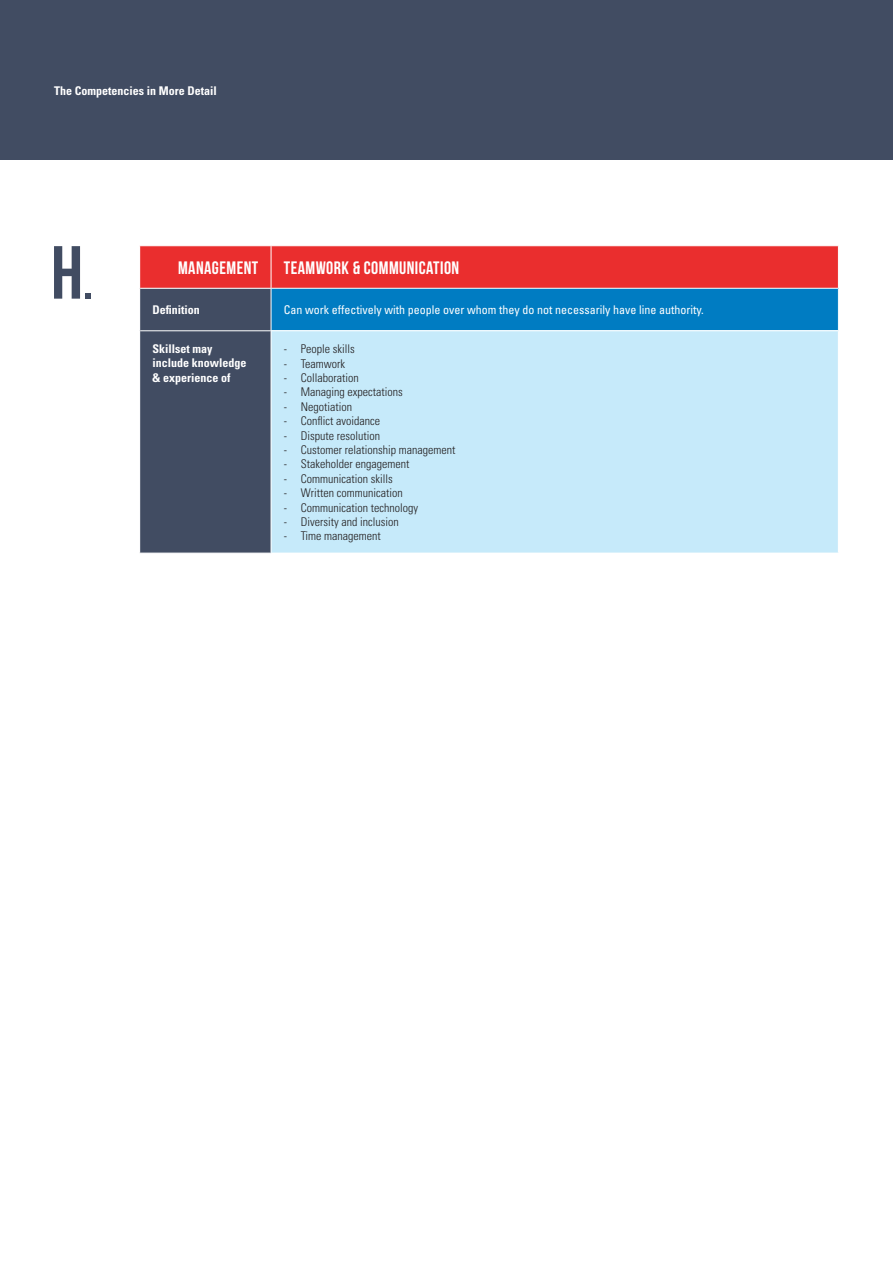
<style>
.page{position:relative;width:893px;height:1263px;background:#fff}
.page>*{position:absolute;margin:0;border:0;box-sizing:border-box;transform-origin:0 0}
.t1{font:75px "Bebas Neue";color:#414c62}
.t2{font:18px "Bebas Neue";letter-spacing:.025em;color:#fff}
.t3{font:300 condensed 12px "Univers";color:#231f20}
.t4{font:700 condensed 12px/14.4px "Univers";color:#fff}
.t5{font:condensed 12px "Univers";color:#fff}
.s1{font-size:52.95px}
</style>
<div class="page">
<svg style="left:140px;top:246px;width:698px;height:307px;background:#8f404b"></svg>
<div style="left:271px;top:288px;width:567px;height:43px;background:#007cc2"></div>
<div style="left:271px;top:331px;width:567px;height:222px;background:#c6eafa"></div>
<hr style="left:271px;top:246px;width:1px;height:42px;background:#fff">
<hr style="left:271px;top:288px;width:568px;height:1px;background:#fff">
<hr style="left:140px;top:288px;width:131px;height:1px;background:#fff">
<hr style="left:271px;top:289px;width:1px;height:41px;background:#fff">
<hr style="left:140px;top:330px;width:131px;height:1px;background:#fff">
<hr style="left:271px;top:330px;width:568px;height:1px;background:#fff">
<hr style="left:271px;top:331px;width:1px;height:222px;background:#fff">
<div style="left:0;top:0;width:893px;height:159px;background:#414c62"></div>
<p class="t4" style="left:54px;top:83px;width:164px">The Competencies in More Detail</p>
<h1 class="t1" style="left:51px;top:232px;width:43px">H<span class="s1">.</span></h1>
<h2 class="t2" style="left:178px;top:258px;width:82px">MANAGEMENT</h2>
<h2 class="t2" style="left:284px;top:258px;width:177px">TEAMWORK &amp; COMMUNICATION</h2>
<p class="t4" style="left:152px;top:303px;width:49px">Definition</p>
<p class="t5" style="left:284px;top:302px;width:422px">Can work effectively with people over whom they do not necessarily have line authority.</p>
<p class="t4" style="left:152px;top:342px;width:96px">Skillset may include knowledge &amp; experience of</p>
<p class="t3" style="left:284px;top:342px;width:72px">- People skills</p>
<p class="t3" style="left:284px;top:356px;width:63px">- Teamwork</p>
<p class="t3" style="left:284px;top:370px;width:76px">- Collaboration</p>
<p class="t3" style="left:284px;top:385px;width:120px">- Managing expectations</p>
<p class="t3" style="left:284px;top:399px;width:70px">- Negotiation</p>
<p class="t3" style="left:284px;top:414px;width:98px">- Conflict avoidance</p>
<p class="t3" style="left:284px;top:428px;width:98px">- Dispute resolution</p>
<p class="t3" style="left:284px;top:442px;width:173px">- Customer relationship management</p>
<p class="t3" style="left:284px;top:457px;width:127px">- Stakeholder engagement</p>
<p class="t3" style="left:284px;top:471px;width:110px">- Communication skills</p>
<p class="t3" style="left:284px;top:486px;width:120px">- Written communication</p>
<p class="t3" style="left:284px;top:500px;width:136px">- Communication technology</p>
<p class="t3" style="left:284px;top:514px;width:116px">- Diversity and inclusion</p>
<p class="t3" style="left:284px;top:529px;width:99px">- Time management</p>
</div>
